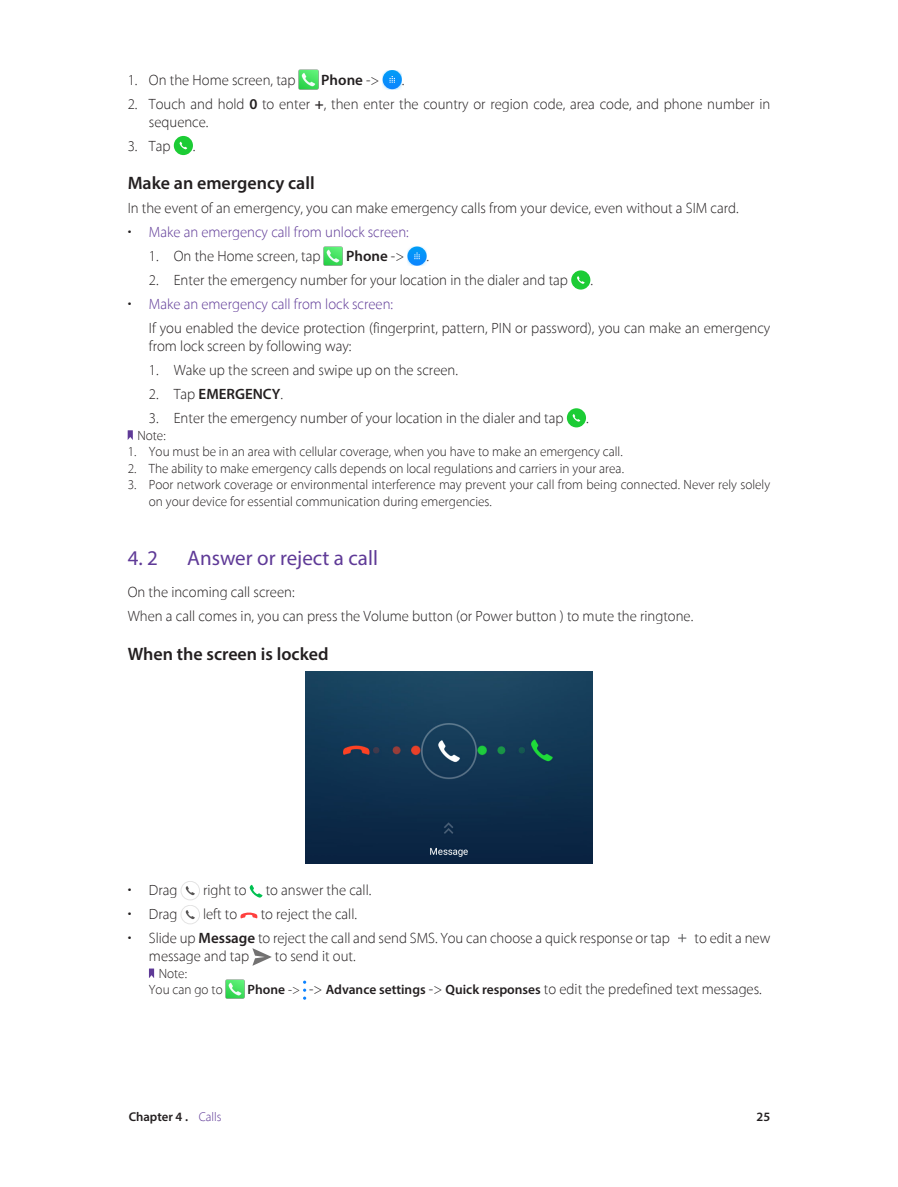
<style>
.page{position:relative;width:898px;height:1187px;background:#fff}
.page>*{position:absolute;margin:0;border:0;box-sizing:border-box;transform-origin:0 0}
.t1{font:21px "Myriad Pro";color:#5f3a97}
.New标题三{font:600 18px "Myriad Pro";color:#231f20}
.New正文缩进{font:100 15px/18px "Myriad Set Pro";color:#231f20}
.New正文{font:100 15px "Myriad Set Pro";color:#231f20}
.t2{font:100 15px "Myriad Set Pro";color:#5f3a97}
.NewNote缩进{font:100 15px "Myriad Set Pro";color:#231f20}
.t3{font:600 15px "Myriad Pro";color:#231f20}
.NewNote缩进-2{font:100 13.5px/16.5px "Myriad Set Pro";color:#231f20}
.NewNote{font:100 13.5px "Myriad Set Pro";color:#231f20}
.t4{font:600 12.75px "Myriad Pro";color:#231f20}
.s1{font-family:"Myriad Set Pro";font-weight:100}
.s2{font-family:"Myriad Pro";font-weight:600}
.s3{color:#231f20}
.s4{font-family:"Myriad Pro";font-weight:600;font-size:13.5px}
.s5{font-size:13.5px}
.s6{font-family:"Myriad Set Pro";font-weight:100;color:#5f3a97}
</style>
<div class="page">
<img style="left:299px;top:70px;width:19px;height:19px">
<img style="left:382px;top:70px;width:19px;height:19px">
<svg style="left:382px;top:70px;width:19px;height:19px"></svg>
<svg style="left:389px;top:76px;width:6px;height:7px"></svg>
<div style="left:174px;top:136px;width:19px;height:19px;background:#1ccc35;border-radius:50%"></div>
<svg style="left:179px;top:142px;width:8px;height:7px"></svg>
<img style="left:323px;top:246px;width:20px;height:19px">
<img style="left:407px;top:246px;width:19px;height:20px">
<svg style="left:407px;top:246px;width:19px;height:20px"></svg>
<svg style="left:414px;top:252px;width:5px;height:7px"></svg>
<div style="left:571px;top:270px;width:19px;height:19px;background:#1ccc35;border-radius:50%"></div>
<svg style="left:577px;top:276px;width:7px;height:8px"></svg>
<div style="left:566px;top:408px;width:19px;height:19px;background:#1ccc35;border-radius:50%"></div>
<svg style="left:572px;top:414px;width:8px;height:7px"></svg>
<svg style="left:128px;top:430px;width:5px;height:9px"></svg>
<img style="left:306px;top:671px;width:285px;height:192px">
<div style="left:181px;top:881px;width:19px;height:19px;border:1px solid #727171;border-radius:50%"></div>
<svg style="left:186px;top:886px;width:9px;height:9px"></svg>
<svg style="left:249px;top:884px;width:13px;height:13px"></svg>
<div style="left:181px;top:905px;width:19px;height:19px;border:1px solid #727171;border-radius:50%"></div>
<svg style="left:186px;top:910px;width:9px;height:9px"></svg>
<svg style="left:240px;top:912px;width:17px;height:6px"></svg>
<svg style="left:678px;top:934px;width:8px;height:8px"></svg>
<svg style="left:252px;top:948px;width:19px;height:17px"></svg>
<svg style="left:149px;top:968px;width:5px;height:9px"></svg>
<img style="left:225px;top:979px;width:20px;height:19px">
<svg style="left:303px;top:980px;width:3px;height:19px"></svg>
<p class="New正文缩进" style="left:128px;top:70px;width:169px">1. On the Home screen, tap</p>
<p class="t3" style="left:321px;top:70px;width:60px">Phone <span class="s1">-&gt;</span></p>
<p class="New正文缩进" style="left:401px;top:70px;width:4px">.</p>
<p class="New正文缩进" style="left:149px;top:94px;width:622px;text-indent:-21px">2. Touch and hold <span class="s2">0</span> to enter <span class="s2">+</span>, then enter the country or region code, area code, and phone number in sequence.</p>
<p class="New正文缩进" style="left:128px;top:136px;width:44px">3. Tap</p>
<p class="New正文缩进" style="left:193px;top:136px;width:4px">.</p>
<p class="New标题三" style="left:128px;top:172px;width:188px">Make an emergency call</p>
<p class="New正文" style="left:128px;top:197px;width:612px">In the event of an emergency, you can make emergency calls from your device, even without a SIM card.</p>
<p class="t2" style="left:128px;top:221px;width:282px"><span class="s3">•</span> Make an emergency call from unlock screen:</p>
<p class="New正文缩进" style="left:149px;top:247px;width:173px">1. On the Home screen, tap</p>
<p class="t3" style="left:346px;top:247px;width:60px">Phone <span class="s1">-&gt;</span></p>
<p class="New正文缩进" style="left:426px;top:247px;width:4px">.</p>
<p class="New正文缩进" style="left:149px;top:271px;width:420px">2. Enter the emergency number for your location in the dialer and tap</p>
<p class="New正文缩进" style="left:590px;top:271px;width:4px">.</p>
<p class="t2" style="left:128px;top:293px;width:267px"><span class="s3">•</span> Make an emergency call from lock screen:</p>
<p class="New正文缩进" style="left:149px;top:318px;width:622px">If you enabled the device protection (fingerprint, pattern, PIN or password), you can make an emergency from lock screen by following way:</p>
<p class="New正文缩进" style="left:149px;top:360px;width:310px">1. Wake up the screen and swipe up on the screen.</p>
<p class="t3" style="left:149px;top:384px;width:135px"><span class="s1">2. Tap</span> EMERGENCY<span class="s1">.</span></p>
<p class="New正文缩进" style="left:149px;top:408px;width:416px">3. Enter the emergency number of your location in the dialer and tap</p>
<p class="New正文缩进" style="left:585px;top:408px;width:4px">.</p>
<p class="NewNote" style="left:137px;top:425px;width:30px">Note:</p>
<p class="NewNote缩进-2" style="left:128px;top:443px;width:496px">1. You must be in an area with cellular coverage, when you have to make an emergency call.</p>
<p class="NewNote缩进-2" style="left:128px;top:459px;width:497px">2. The ability to make emergency calls depends on local regulations and carriers in your area.</p>
<p class="NewNote缩进-2" style="left:149px;top:476px;width:622px;text-indent:-21px">3. Poor network coverage or environmental interference may prevent your call from being connected. Never rely solely on your device for essential communication during emergencies.</p>
<p class="t1" style="left:128px;top:545px;width:32px">4. 2</p>
<p class="t1" style="left:187px;top:545px;width:192px">Answer or reject a call</p>
<p class="New正文" style="left:128px;top:581px;width:168px">On the incoming call screen:</p>
<p class="New正文" style="left:128px;top:605px;width:567px">When a call comes in, you can press the Volume button (or Power button ) to mute the ringtone.</p>
<p class="New标题三" style="left:128px;top:642px;width:202px">When the screen is locked</p>
<p class="New正文缩进" style="left:128px;top:880px;width:51px">• Drag</p>
<p class="New正文缩进" style="left:203px;top:880px;width:45px">right to</p>
<p class="New正文缩进" style="left:265px;top:880px;width:107px">to answer the call.</p>
<p class="New正文缩进" style="left:128px;top:904px;width:51px">• Drag</p>
<p class="New正文缩进" style="left:203px;top:904px;width:36px">left to</p>
<p class="New正文缩进" style="left:260px;top:904px;width:98px">to reject the call.</p>
<p class="New正文缩进" style="left:128px;top:928px;width:543px">• Slide up <span class="s2">Message</span> to reject the call and send SMS. You can choose a quick response or tap</p>
<p class="New正文缩进" style="left:694px;top:928px;width:77px">to edit a new</p>
<p class="New正文缩进" style="left:149px;top:946px;width:102px">message and tap</p>
<p class="New正文缩进" style="left:275px;top:946px;width:82px">to send it out.</p>
<p class="NewNote缩进-2" style="left:159px;top:964px;width:30px">Note:</p>
<p class="NewNote缩进-2" style="left:149px;top:981px;width:75px">You can go to</p>
<p class="NewNote缩进" style="left:247px;top:977px;width:515px"><span class="s4">Phone</span> <span class="s5">-&gt;</span> -&gt; <span class="s4">Advance settings</span> -&gt; <span class="s4">Quick responses</span> to edit the predefined text messages.</p>
<p class="t4" style="left:129px;top:1108px;width:94px">Chapter 4 . <span class="s6">Calls</span></p>
<p class="t4" style="left:756px;top:1108px;width:15px">25</p>
</div>
